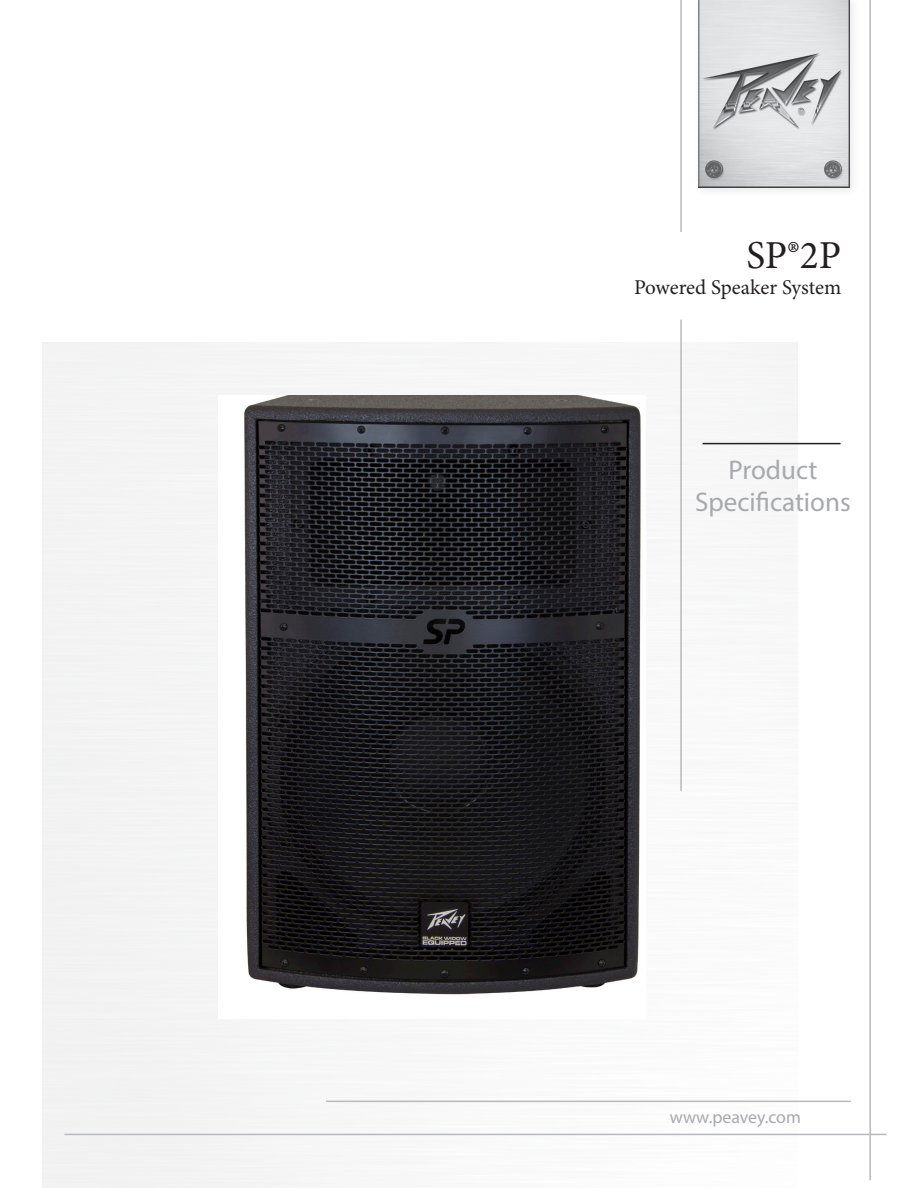
<style>
.page{position:relative;width:918px;height:1188px;background:#fff}
.page>*{position:absolute;margin:0;border:0;box-sizing:border-box;transform-origin:0 0}
.t1{font:39.6px "Minion Pro";color:#231f20}
.t2{font:27px "Myriad Pro";color:#a8a9ad}
.t3{font:21px "Minion Pro";letter-spacing:-.005em;color:#231f20}
.t4{font:17.7px "Myriad Pro";color:#a8a9ad}
</style>
<div class="page">
<hr style="left:869px;top:0;width:2px;height:1180px;background:#b8b9bc">
<div style="left:693px;top:0;width:167px;height:199px;background:#fafafa"></div>
<img style="left:699px;top:0;width:151px;height:188px">
<hr style="left:680px;top:320px;width:2px;height:471px;background:#b8b9bc">
<hr style="left:680px;top:0;width:2px;height:232px;background:#b8b9bc">
<hr style="left:64px;top:1134px;width:822px;height:1px;background:#b8b9bc">
<hr style="left:326px;top:1101px;width:525px;height:1px;background:#b8b9bc">
<hr style="left:703px;top:443px;width:138px;height:1px;background:#231f20">
<img style="left:242px;top:395px;width:401px;height:601px">
<p class="t1" style="left:747px;top:229px;width:96px">SP®2P</p>
<p class="t3" style="left:634px;top:273px;width:209px">Powered Speaker System</p>
<p class="t2" style="left:729px;top:453px;width:90px">Product</p>
<p class="t2" style="left:695px;top:486px;width:157px">Specifications</p>
<p class="t4" style="left:670px;top:1106px;width:133px">www.peavey.com</p>
</div>
